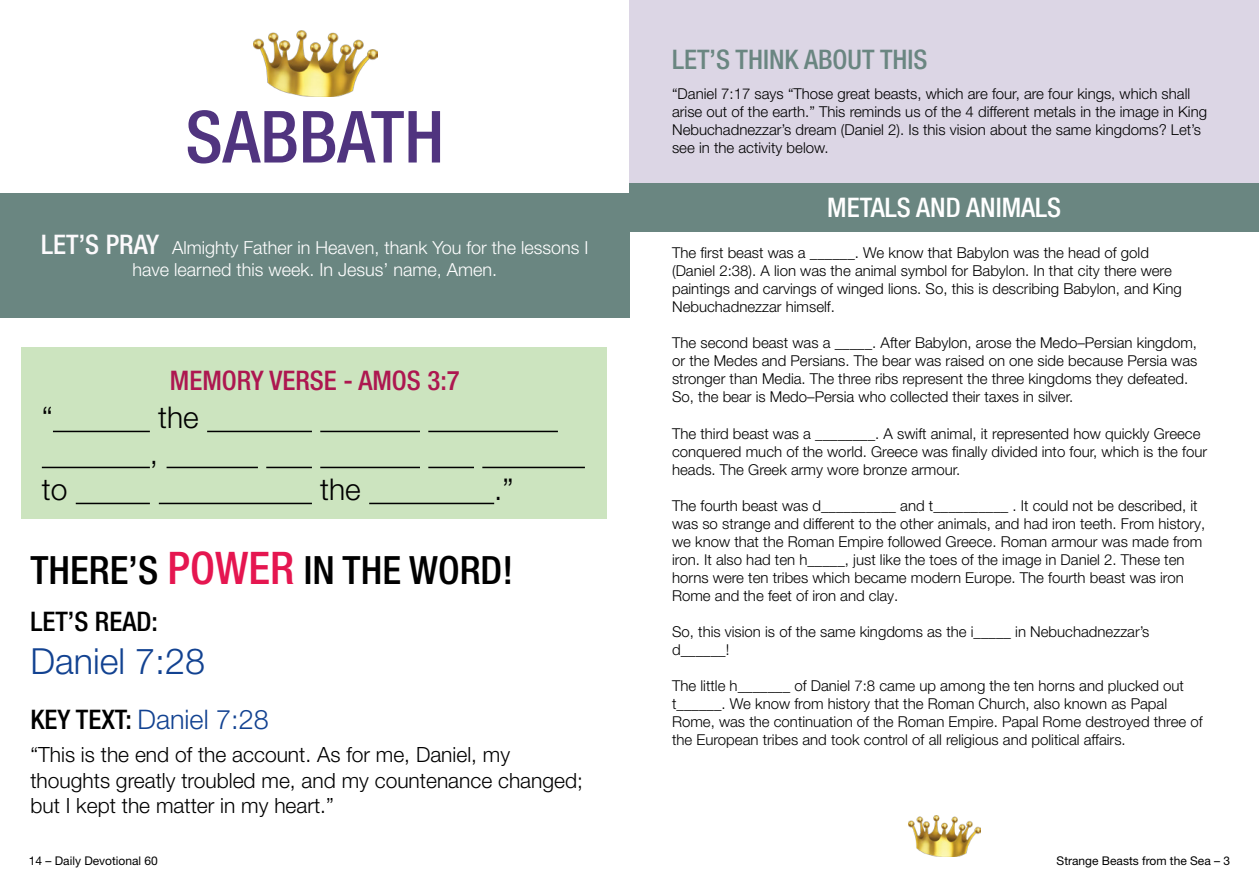
<style>
.page{position:relative;width:1259px;height:893px;background:#fff}
.page>*{position:absolute;margin:0;border:0;box-sizing:border-box;transform-origin:0 0}
.t1{font:500 condensed 72px "Helvetica Neue LT Pro";color:#50347f}
.t2{font:500 condensed 39px "Helvetica Neue LT Pro";color:#000}
.t3{font:300 36px "Helvetica Neue LT Pro";color:#124291}
.t4{font:300 30px "Helvetica Neue LT Pro";color:#000}
.t5{font:500 condensed 27px "Helvetica Neue LT Pro";color:#6a8681}
.t6{font:500 condensed 27px "Helvetica Neue LT Pro";color:#ad1750}
.t7{font:300 27px "Helvetica Neue LT Pro";color:#124291}
.t8{font:500 condensed 27px "Helvetica Neue LT Pro";color:#fff}
.t9{font:500 condensed 27px "Helvetica Neue LT Pro";color:#000}
.t10{font:300 21px/25.2px "Helvetica Neue LT Pro";color:#000}
.t11{font:300 18px/21.6px "Helvetica Neue LT Pro";color:#fff;text-align:center}
.t12{font:300 15px/18px "Helvetica Neue LT Pro";color:#000}
.t13{font:12px "Helvetica Neue LT Pro";color:#000}
.s1{font-weight:500;font-stretch:condensed;font-size:27px;color:#fcfafc}
.s2{font-size:45px;color:#e51650}
.s3{font-weight:500;font-stretch:condensed;color:#000}
</style>
<div class="page">
<img style="left:908px;top:815px;width:72px;height:41px">
<div style="left:629px;top:0;width:630px;height:183px;background:#dcd6e5"></div>
<div style="left:629px;top:183px;width:630px;height:48px;background:#6a8681"></div>
<div style="left:21px;top:347px;width:586px;height:171px;background:#cce4bf"></div>
<img style="left:253px;top:31px;width:125px;height:65px">
<div style="left:0;top:193px;width:629px;height:124px;background:#6a8681"></div>
<hr style="left:53px;top:431px;width:97px;height:1px;background:#000">
<hr style="left:207px;top:431px;width:105px;height:1px;background:#000">
<hr style="left:320px;top:431px;width:100px;height:1px;background:#000">
<hr style="left:428px;top:431px;width:130px;height:1px;background:#000">
<hr style="left:42px;top:467px;width:108px;height:1px;background:#000">
<hr style="left:167px;top:467px;width:91px;height:1px;background:#000">
<hr style="left:266px;top:467px;width:46px;height:1px;background:#000">
<hr style="left:320px;top:467px;width:100px;height:1px;background:#000">
<hr style="left:428px;top:467px;width:46px;height:1px;background:#000">
<hr style="left:482px;top:467px;width:103px;height:1px;background:#000">
<hr style="left:76px;top:503px;width:74px;height:1px;background:#000">
<hr style="left:159px;top:503px;width:153px;height:1px;background:#000">
<hr style="left:369px;top:503px;width:125px;height:1px;background:#000">
<p class="t1" style="left:185px;top:94px;width:260px">SABBATH</p>
<p class="t11" style="left:41px;top:236px;width:549px"><span class="s1">LET’S PRAY</span> Almighty Father in Heaven, thank You for the lessons I have learned this week. In Jesus’ name, Amen.</p>
<p class="t6" style="left:170px;top:364px;width:291px">MEMORY VERSE - AMOS 3:7</p>
<p class="t4" style="left:42px;top:399px;width:13px">“</p>
<p class="t4" style="left:158px;top:399px;width:42px">the</p>
<p class="t4" style="left:150px;top:435px;width:10px">,</p>
<p class="t4" style="left:42px;top:471px;width:27px">to</p>
<p class="t4" style="left:320px;top:471px;width:42px">the</p>
<p class="t4" style="left:494px;top:471px;width:21px">.”</p>
<p class="t2" style="left:30px;top:547px;width:484px">THERE’S <span class="s2">POWER</span> IN THE WORD!</p>
<p class="t9" style="left:30px;top:606px;width:129px">LET’S READ:</p>
<p class="t3" style="left:30px;top:640px;width:176px">Daniel 7:28</p>
<p class="t7" style="left:30px;top:703px;width:240px"><span class="s3">KEY TEXT:</span> Daniel 7:28</p>
<p class="t10" style="left:30px;top:742px;width:554px">“This is the end of the account. As for me, Daniel, my thoughts greatly troubled me, and my countenance changed; but I kept the matter in my heart.”</p>
<p class="t13" style="left:29px;top:853px;width:131px">14 – Daily Devotional 60</p>
<p class="t5" style="left:672px;top:44px;width:257px">LET’S THINK ABOUT THIS</p>
<p class="t12" style="left:672px;top:84px;width:536px">“Daniel 7:17 says “Those great beasts, which are four, are four kings, which shall arise out of the earth.” This reminds us of the 4 different metals in the image in King Nebuchadnezzar’s dream (Daniel 2). Is this vision about the same kingdoms? Let’s see in the activity below.</p>
<p class="t8" style="left:827px;top:191px;width:236px">METALS AND ANIMALS</p>
<p class="t12" style="left:672px;top:244px;width:511px">The first beast was a ______. We know that Babylon was the head of gold (Daniel 2:38). A lion was the animal symbol for Babylon. In that city there were paintings and carvings of winged lions. So, this is describing Babylon, and King Nebuchadnezzar himself.</p>
<p class="t12" style="left:672px;top:334px;width:527px">The second beast was a _____. After Babylon, arose the Medo–Persian kingdom, or the Medes and Persians. The bear was raised on one side because Persia was stronger than Media. The three ribs represent the three kingdoms they defeated.<br>So, the bear is Medo–Persia who collected their taxes in silver.</p>
<p class="t12" style="left:672px;top:424px;width:536px">The third beast was a ________. A swift animal, it represented how quickly Greece conquered much of the world. Greece was finally divided into four, which is the four heads. The Greek army wore bronze armour.</p>
<p class="t12" style="left:672px;top:496px;width:534px">The fourth beast was d__________ and t__________ . It could not be described, it was so strange and different to the other animals, and had iron teeth. From history, we know that the Roman Empire followed Greece. Roman armour was made from iron. It also had ten h_____, just like the toes of the image in Daniel 2. These ten horns were ten tribes which became modern Europe. The fourth beast was iron Rome and the feet of iron and clay.</p>
<p class="t12" style="left:672px;top:622px;width:479px">So, this vision is of the same kingdoms as the i_____ in Nebuchadnezzar’s d______!</p>
<p class="t12" style="left:672px;top:676px;width:532px">The little h_______ of Daniel 7:8 came up among the ten horns and plucked out t______. We know from history that the Roman Church, also known as Papal Rome, was the continuation of the Roman Empire. Papal Rome destroyed three of the European tribes and took control of all religious and political affairs.</p>
<p class="t13" style="left:1056px;top:853px;width:175px">Strange Beasts from the Sea – 3</p>
</div>
